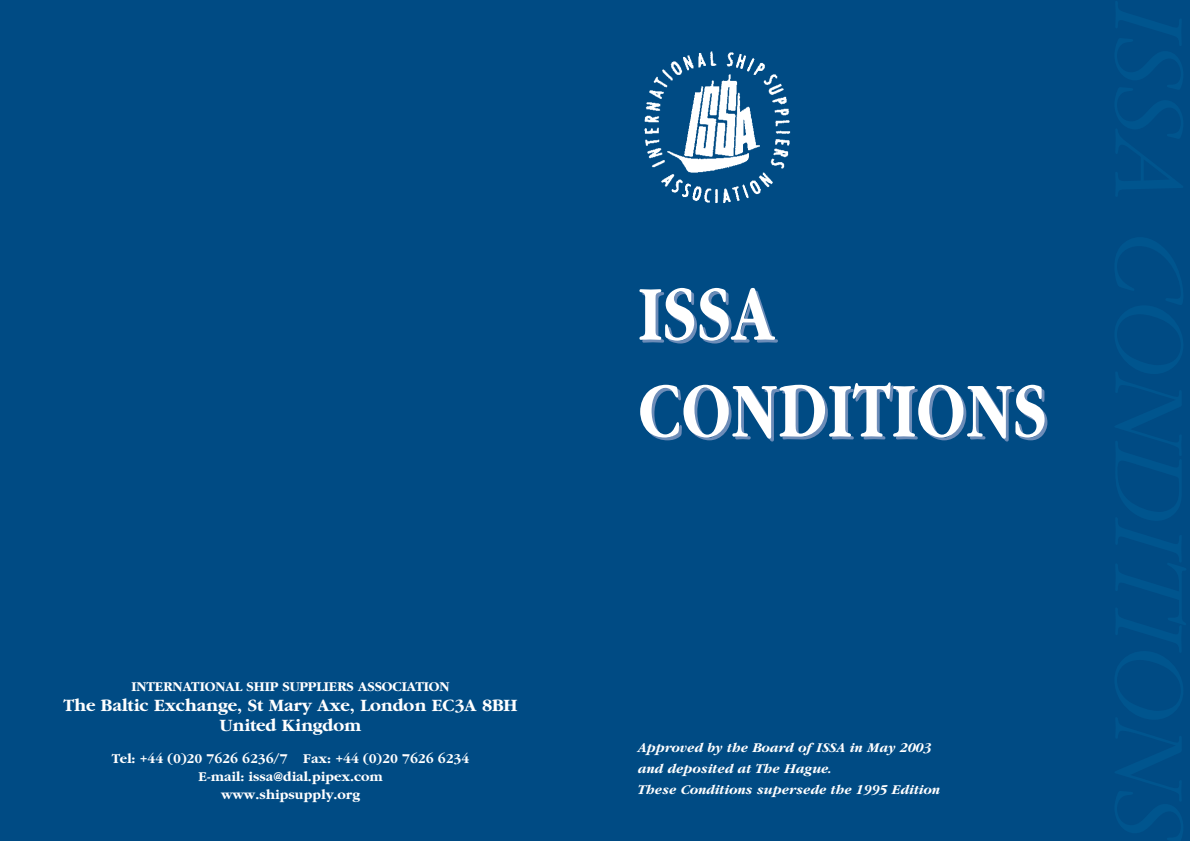
<style>
.page{position:relative;width:1190px;height:841px;background:#004b84}
.page>*{position:absolute;margin:0;border:0;box-sizing:border-box;transform-origin:0 0}
.t1{font:700 80.7px/96.8px "Garamond";letter-spacing:.03em;color:#fff;scale:.78 1}
.t2{font:700 18px/20px "Garamond";color:#fff;text-align:center}
.t3{font:700 14px/18px "Garamond";color:#fff;text-align:center}
.t4{font:italic 700 14px/21px "Garamond";color:#fff}
</style>
<div class="page">
<img style="left:644px;top:51px;width:147px;height:152px">
<h1 class="t1" style="left:639px;top:272px;width:524px">ISSA<br>CONDITIONS</h1>
<p class="t3" style="left:131px;top:679px;width:320px">INTERNATIONAL SHIP SUPPLIERS ASSOCIATION</p>
<p class="t2" style="left:63px;top:697px;width:456px">The Baltic Exchange, St Mary Axe, London EC3A 8BH<br>United Kingdom</p>
<p class="t3" style="left:112px;top:751px;width:359px">Tel: +44 (0)20 7626 6236/7 Fax: +44 (0)20 7626 6234<br>E-mail: issa@dial.pipex.com<br>www.shipsupply.org</p>
<p class="t4" style="left:639px;top:738px;width:304px">Approved by the Board of ISSA in May 2003 and deposited at The Hague.<br>These Conditions supersede the 1995 Edition</p>
</div>
